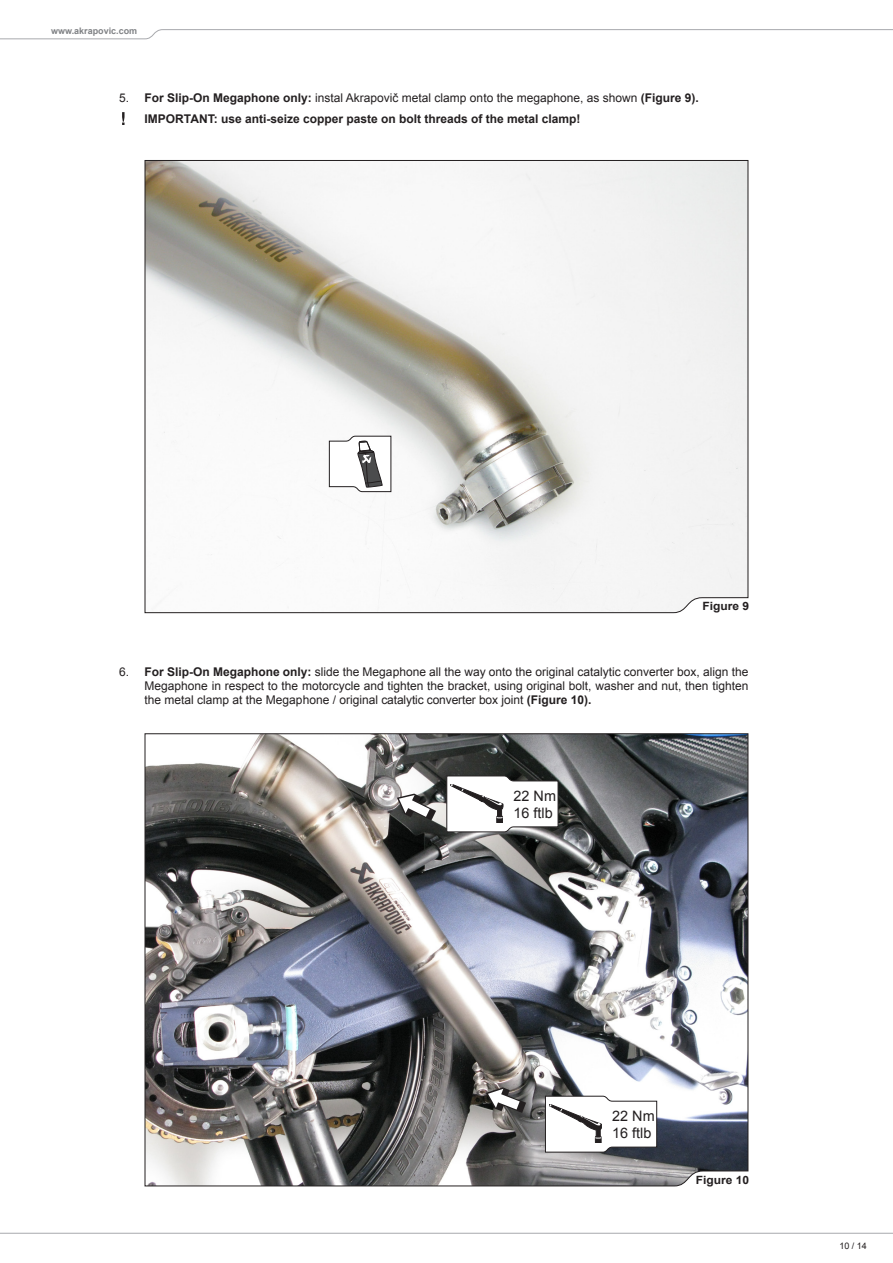
<style>
.page{position:relative;width:893px;height:1263px;background:#fff}
.page>*{position:absolute;margin:0;border:0;box-sizing:border-box;transform-origin:0 0}
.t1{font:14.4px/17.2px "Arial";color:#231f20}
.body_txt_bold{font:12px/14.4px "Arial";color:#231f20;text-align:justify}
.body_txt_bold-2{font:700 12px "Arial";color:#231f20}
.body_txt_bold-3{font:700 11.4px "Arial";color:#231f20;scale:1.05 1}
.t2{font:700 9px "Arial";color:#808285}
.t3{font:9px "Arial";color:#231f20}
.s1{font-weight:700}
</style>
<div class="page">
<svg style="left:0;top:29px;width:893px;height:10px"></svg>
<svg style="left:0;top:1232px;width:893px;height:2px;background:#d2d3d5"></svg>
<svg style="left:144px;top:160px;width:605px;height:453px"></svg>
<img style="left:144px;top:733px;width:605px;height:454px">
<svg style="left:329px;top:436px;width:62px;height:56px"></svg>
<svg style="left:446px;top:775px;width:113px;height:57px"></svg>
<svg style="left:545px;top:1095px;width:112px;height:58px"></svg>
<svg style="left:397px;top:794px;width:39px;height:27px"></svg>
<svg style="left:486px;top:1087px;width:40px;height:26px"></svg>
<svg style="left:122px;top:112px;width:3px;height:13px"></svg>
<p class="t2" style="left:51px;top:25px;width:88px">www.akrapovic.com</p>
<p class="body_txt_bold" style="left:119px;top:91px;width:12px">5.</p>
<p class="body_txt_bold" style="left:145px;top:91px;width:556px"><span class="s1">For Slip-On Megaphone only:</span> instal Akrapovič metal clamp onto the megaphone, as shown <span class="s1">(Figure 9).</span></p>
<p class="body_txt_bold-2" style="left:145px;top:111px;width:437px">IMPORTANT: use anti-seize copper paste on bolt threads of the metal clamp!</p>
<p class="body_txt_bold-3" style="left:702px;top:599px;width:46px">Figure 9</p>
<p class="body_txt_bold" style="left:119px;top:664px;width:12px">6.</p>
<p class="body_txt_bold" style="left:145px;top:664px;width:605px"><span class="s1">For Slip-On Megaphone only:</span> slide the Megaphone all the way onto the original catalytic converter box, align the Megaphone in respect to the motorcycle and tighten the bracket, using original bolt, washer and nut, then tighten the metal clamp at the Megaphone / original catalytic converter box joint <span class="s1">(Figure 10).</span></p>
<p class="t1" style="left:514px;top:787px;width:44px">22 Nm<br>16 ftlb</p>
<p class="t1" style="left:612px;top:1107px;width:44px">22 Nm<br>16 ftlb</p>
<p class="body_txt_bold-3" style="left:696px;top:1172px;width:52px">Figure 10</p>
<p class="t3" style="left:839px;top:1240px;width:29px">10 / 14</p>
</div>
